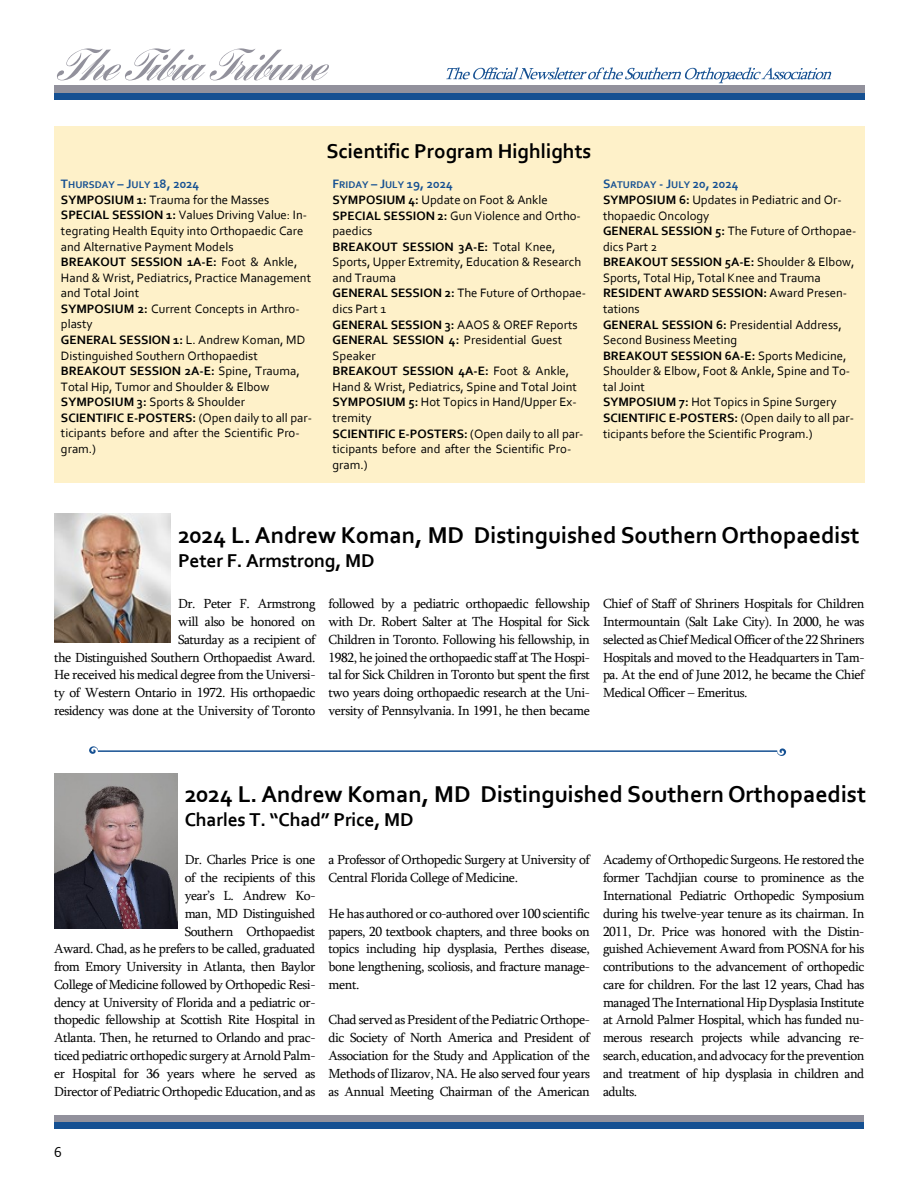
<style>
.page{position:relative;width:918px;height:1188px;background:#fff}
.page>*{position:absolute;margin:0;border:0;box-sizing:border-box;transform-origin:0 0}
.t1{font:700 24px "Corbel";color:#000}
.t2{font:700 21px "Corbel";color:#000}
.t3{font:700 19.5px "Corbel";letter-spacing:-.01em;color:#000}
.t4{font:15px "Corbel";color:#000}
.t5{font:13.5px/17.9px "Sylfaen";letter-spacing:-.035em;color:#000;text-align:justify}
.t6{font:12.75px/15.6px "Corbel";color:#000}
.s1{font-weight:700;color:#155092}
.s2{font-weight:700;font-size:10.2px;color:#155092}
.s3{font-weight:700}
</style>
<div class="page">
<div style="left:54px;top:1115px;width:810px;height:11px;background:#92919c"></div>
<div style="left:54px;top:1123px;width:810px;height:6px;background:#155092"></div>
<div style="left:54px;top:85px;width:810px;height:11px;background:#92919c"></div>
<div style="left:54px;top:93px;width:810px;height:7px;background:#155092"></div>
<svg style="left:57px;top:48px;width:272px;height:33px"></svg>
<svg style="left:446px;top:68px;width:386px;height:15px"></svg>
<div style="left:54px;top:126px;width:811px;height:356px;background:#fef1c9"></div>
<hr style="left:98px;top:750px;width:679px;height:2px;background:#155092">
<svg style="left:89px;top:746px;width:9px;height:8px"></svg>
<svg style="left:777px;top:748px;width:9px;height:8px"></svg>
<img style="left:54px;top:514px;width:116px;height:128px">
<img style="left:54px;top:773px;width:124px;height:155px">
<h2 class="t2" style="left:326px;top:143px;width:267px">Scientific Program Highlights</h2>
<p class="t6" style="left:61px;top:177px;width:253px"><span class="s1">T</span><span class="s2">HURSDAY</span> <span class="s1">– J</span><span class="s2">ULY</span> <span class="s1">18, 2024<br></span><span class="s3">SYMPOSIUM 1:</span> Trauma for the Masses <span class="s3">SPECIAL SESSION 1:</span> Values Driving Value: In&shy;tegrating Health Equity into Orthopaedic Care and Alternative Payment Models<br><span class="s3">BREAKOUT SESSION 1A-E:</span> Foot &amp; Ankle, Hand &amp; Wrist, Pediatrics, Practice Management and Total Joint<br><span class="s3">SYMPOSIUM 2:</span> Current Concepts in Arthro&shy;plasty<br><span class="s3">GENERAL SESSION 1:</span> L. Andrew Koman, MD Distinguished Southern Orthopaedist <span class="s3">BREAKOUT SESSION 2A-E:</span> Spine, Trauma, Total Hip, Tumor and Shoulder &amp; Elbow <span class="s3">SYMPOSIUM 3:</span> Sports &amp; Shoulder<br><span class="s3">SCIENTIFIC E-POSTERS:</span> (Open daily to all par&shy;ticipants before and after the Scientific Pro&shy;gram.)</p>
<p class="t6" style="left:333px;top:178px;width:255px"><span class="s1">F</span><span class="s2">RIDAY</span> <span class="s1">– J</span><span class="s2">ULY</span> <span class="s1">19, 2024<br></span><span class="s3">SYMPOSIUM 4:</span> Update on Foot &amp; Ankle<br><span class="s3">SPECIAL SESSION 2:</span> Gun Violence and Ortho&shy;paedics<br><span class="s3">BREAKOUT SESSION 3A-E:</span> Total Knee,<br>Sports, Upper Extremity, Education &amp; Research and Trauma<br><span class="s3">GENERAL SESSION 2:</span> The Future of Orthopae&shy;dics Part 1<br><span class="s3">GENERAL SESSION 3:</span> AAOS &amp; OREF Reports<br><span class="s3">GENERAL SESSION 4:</span> Presidential Guest<br>Speaker<br><span class="s3">BREAKOUT SESSION 4A-E:</span> Foot &amp; Ankle,<br>Hand &amp; Wrist, Pediatrics, Spine and Total Joint<br><span class="s3">SYMPOSIUM 5:</span> Hot Topics in Hand/Upper Ex&shy;tremity<br><span class="s3">SCIENTIFIC E-POSTERS:</span> (Open daily to all par&shy;ticipants before and after the Scientific Pro&shy;gram.)</p>
<p class="t6" style="left:603px;top:178px;width:255px"><span class="s1">S</span><span class="s2">ATURDAY</span> <span class="s1">- J</span><span class="s2">ULY</span> <span class="s1">20, 2024<br></span><span class="s3">SYMPOSIUM 6:</span> Updates in Pediatric and Or&shy;thopaedic Oncology<br><span class="s3">GENERAL SESSION 5:</span> The Future of Orthopae&shy;dics Part 2<br><span class="s3">BREAKOUT SESSION 5A-E:</span> Shoulder &amp; Elbow,<br>Sports, Total Hip, Total Knee and Trauma<br><span class="s3">RESIDENT AWARD SESSION:</span> Award Presen&shy;tations<br><span class="s3">GENERAL SESSION 6:</span> Presidential Address,<br>Second Business Meeting<br><span class="s3">BREAKOUT SESSION 6A-E:</span> Sports Medicine,<br>Shoulder &amp; Elbow, Foot &amp; Ankle, Spine and To&shy;tal Joint<br><span class="s3">SYMPOSIUM 7:</span> Hot Topics in Spine Surgery<br><span class="s3">SCIENTIFIC E-POSTERS:</span> (Open daily to all par&shy;ticipants before the Scientific Program.)</p>
<h1 class="t1" style="left:178px;top:525px;width:683px">2024 L. Andrew Koman, MD Distinguished Southern Orthopaedist</h1>
<h3 class="t3" style="left:178px;top:552px;width:198px">Peter F. Armstrong, MD</h3>
<p class="t5" style="left:54px;top:596px;width:263px;text-align:right">Dr. Peter F. Armstrong<br>will also be honored on<br>Saturday as a recipient of<br>the Distinguished Southern Orthopaedist Award.<br>He received his medical degree from the Universi&shy;ty of Western Ontario in 1972. His orthopaedic residency was done at the University of Toronto</p>
<p class="t5" style="left:329px;top:596px;width:263px">followed by a pediatric orthopaedic fellowship with Dr. Robert Salter at The Hospital for Sick Children in Toronto. Following his fellowship, in 1982, he joined the orthopaedic staff at The Hospi&shy;tal for Sick Children in Toronto but spent the first two years doing orthopaedic research at the Uni&shy;versity of Pennsylvania. In 1991, he then became</p>
<p class="t5" style="left:603px;top:596px;width:263px">Chief of Staff of Shriners Hospitals for Children Intermountain (Salt Lake City). In 2000, he was selected as Chief Medical Officer of the 22 Shriners Hospitals and moved to the Headquarters in Tam&shy;pa. At the end of June 2012, he became the Chief Medical Officer – Emeritus.</p>
<h1 class="t1" style="left:185px;top:785px;width:683px">2024 L. Andrew Koman, MD Distinguished Southern Orthopaedist</h1>
<h3 class="t3" style="left:185px;top:812px;width:230px">Charles T. “Chad” Price, MD</h3>
<p class="t5" style="left:54px;top:852px;width:263px;text-align:right">Dr. Charles Price is one<br>of the recipients of this<br>year’s L. Andrew Ko-<br>man, MD Distinguished<br>Southern Orthopaedist<br>Award. Chad, as he prefers to be called, graduated from Emory University in Atlanta, then Baylor College of Medicine followed by Orthopedic Resi&shy;dency at University of Florida and a pediatric or&shy;thopedic fellowship at Scottish Rite Hospital in Atlanta. Then, he returned to Orlando and prac&shy;ticed pediatric orthopedic surgery at Arnold Palm&shy;er Hospital for 36 years where he served as Director of Pediatric Orthopedic Education, and as</p>
<p class="t5" style="left:329px;top:852px;width:263px">a Professor of Orthopedic Surgery at University of<br>Central Florida College of Medicine.</p>
<p class="t5" style="left:603px;top:852px;width:263px">Academy of Orthopedic Surgeons. He restored the former Tachdjian course to prominence as the International Pediatric Orthopedic Symposium during his twelve-year tenure as its chairman. In 2011, Dr. Price was honored with the Distin&shy;guished Achievement Award from POSNA for his contributions to the advancement of orthopedic care for children. For the last 12 years, Chad has managed The International Hip Dysplasia Institute at Arnold Palmer Hospital, which has funded nu&shy;merous research projects while advancing re&shy;search, education, and advocacy for the prevention and treatment of hip dysplasia in children and adults.</p>
<p class="t5" style="left:329px;top:906px;width:263px">He has authored or co-authored over 100 scientific papers, 20 textbook chapters, and three books on topics including hip dysplasia, Perthes disease, bone lengthening, scoliosis, and fracture manage&shy;ment.</p>
<p class="t5" style="left:329px;top:1012px;width:263px">Chad served as President of the Pediatric Orthope&shy;dic Society of North America and President of Association for the Study and Application of the Methods of Ilizarov, NA. He also served four years as Annual Meeting Chairman of the American</p>
<p class="t4" style="left:54px;top:1146px;width:9px">6</p>
</div>
